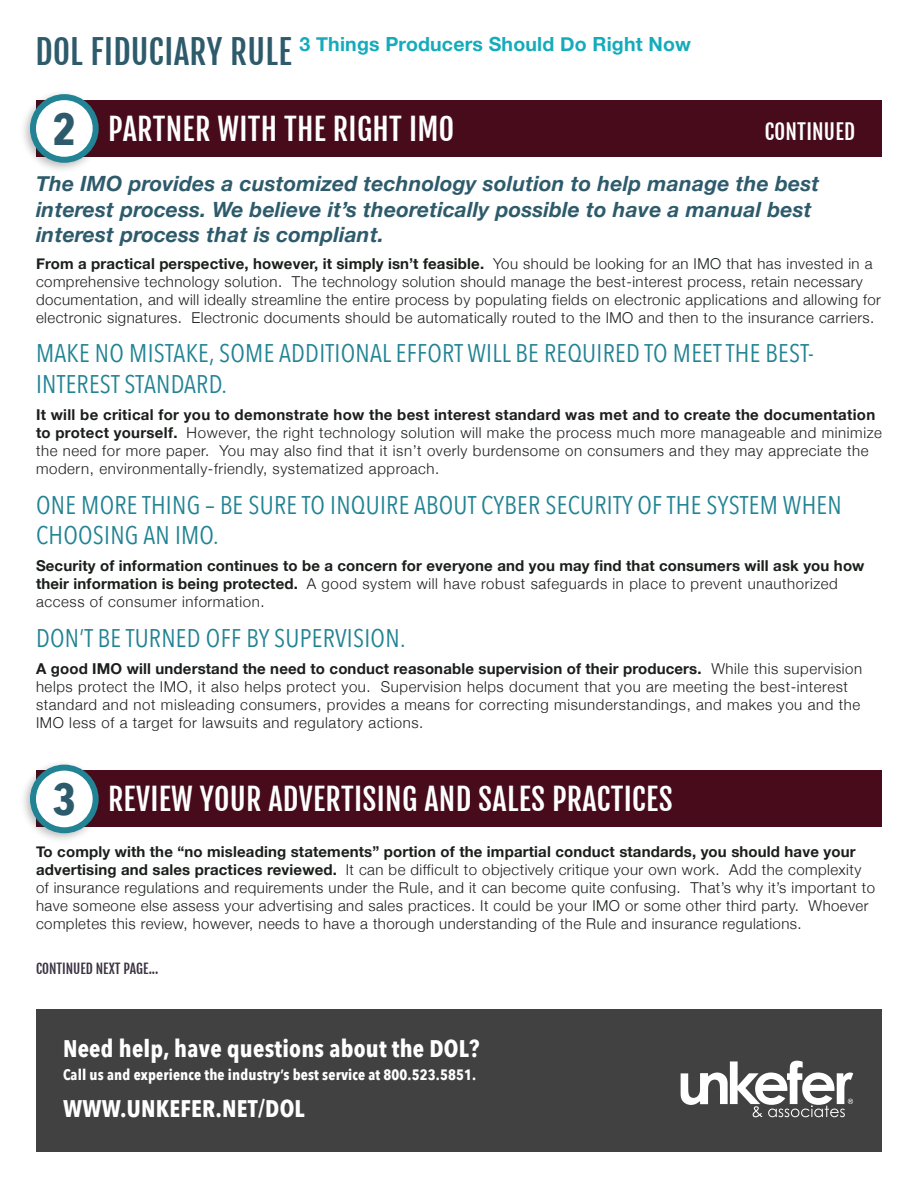
<style>
.page{position:relative;width:918px;height:1188px;background:#fff}
.page>*{position:absolute;margin:0;border:0;box-sizing:border-box;transform-origin:0 0}
.t1{font:700 45px "Avenir Next Condensed";color:#2e5b6b}
.t2{font:30px "Fjalla One";letter-spacing:.01em;color:#fff}
.t3{font:25.5px/30.6px "Avenir Next Condensed";letter-spacing:.01em;color:#218393}
.t4{font:700 24px "Avenir Next Condensed";letter-spacing:.01em;color:#fff}
.t5{font:italic 700 21px/25.2px "Helvetica Neue";letter-spacing:.01em;color:#2e5b6b}
.t6{font:21px "Fjalla One";letter-spacing:.01em;color:#fff}
.t7{font:700 19.5px "Helvetica Neue";letter-spacing:.01em;color:#14abbb}
.t8{font:300 15px/18px "Helvetica Neue";letter-spacing:.03em;color:#1b1f1b}
.t9{font:700 15px/18px "Helvetica Neue";letter-spacing:.01em;color:#1b1f1b}
.t10{font:700 15px "Avenir Next Condensed";letter-spacing:.01em;color:#fff}
.t11{font:13.5px "Fjalla One";color:#3b3343}
.s1{font-family:"Fjalla One";font-weight:400;font-size:33.15px;color:#2e5b6b}
.s2{font-weight:700}
.s3{font-weight:300}
</style>
<div class="page">
<div style="left:36px;top:100px;width:846px;height:57px;background:#480b1b"></div>
<div style="left:19px;top:89px;width:85px;height:85px;background:#231f20;opacity:.3"></div>
<div style="left:33px;top:97px;width:63px;height:63px;background:#fff;border-radius:50%"></div>
<div style="left:30px;top:94px;width:69px;height:69px;border:6px solid #218393;border-radius:50%"></div>
<div style="left:36px;top:771px;width:846px;height:56px;background:#480b1b"></div>
<div style="left:19px;top:760px;width:85px;height:84px;background:#231f20;opacity:.3"></div>
<div style="left:33px;top:768px;width:63px;height:62px;background:#fff;border-radius:50%"></div>
<div style="left:30px;top:765px;width:69px;height:68px;border:6px solid #218393;border-radius:50%"></div>
<div style="left:36px;top:1010px;width:846px;height:142px;background:#424142"></div>
<svg style="left:681px;top:1061px;width:172px;height:56px"></svg>
<p class="t7" style="left:36px;top:29px;width:657px"><span class="s1">DOL FIDUCIARY RULE</span> 3 Things Producers Should Do Right Now</p>
<p class="t1" style="left:53px;top:101px;width:25px">2</p>
<p class="t2" style="left:108px;top:111px;width:348px">PARTNER WITH THE RIGHT IMO</p>
<p class="t6" style="left:765px;top:119px;width:92px">CONTINUED</p>
<p class="t5" style="left:36px;top:172px;width:785px">The IMO provides a customized technology solution to help manage the best interest process. We believe it’s theoretically possible to have a manual best interest process that is compliant.</p>
<p class="t8" style="left:36px;top:253px;width:847px"><span class="s2">From a practical perspective, however, it simply isn’t feasible.</span> You should be looking for an IMO that has invested in a comprehensive technology solution. The technology solution should manage the best-interest process, retain necessary documentation, and will ideally streamline the entire process by populating fields on electronic applications and allowing for electronic signatures. Electronic documents should be automatically routed to the IMO and then to the insurance carriers.</p>
<p class="t3" style="left:36px;top:337px;width:780px">MAKE NO MISTAKE, SOME ADDITIONAL EFFORT WILL BE REQUIRED TO MEET THE BEST-<br>INTEREST STANDARD.</p>
<p class="t8" style="left:36px;top:405px;width:848px"><span class="s2">It will be critical for you to demonstrate how the best interest standard was met and to create the documentation to protect yourself.</span> However, the right technology solution will make the process much more manageable and minimize the need for more paper. You may also find that it isn’t overly burdensome on consumers and they may appreciate the modern, environmentally-friendly, systematized approach.</p>
<p class="t3" style="left:36px;top:488px;width:807px">ONE MORE THING – BE SURE TO INQUIRE ABOUT CYBER SECURITY OF THE SYSTEM WHEN<br>CHOOSING AN IMO.</p>
<p class="t9" style="left:36px;top:557px;width:830px">Security of information continues to be a concern for everyone and you may find that consumers will ask you how their information is being protected. <span class="s3">A good system will have robust safeguards in place to prevent unauthorized access of consumer information.</span></p>
<p class="t3" style="left:36px;top:621px;width:371px">DON’T BE TURNED OFF BY SUPERVISION.</p>
<p class="t8" style="left:36px;top:658px;width:828px"><span class="s2">A good IMO will understand the need to conduct reasonable supervision of their producers.</span> While this supervision helps protect the IMO, it also helps protect you. Supervision helps document that you are meeting the best-interest standard and not misleading consumers, provides a means for correcting misunderstandings, and makes you and the IMO less of a target for lawsuits and regulatory actions.</p>
<p class="t1" style="left:53px;top:772px;width:25px">3</p>
<p class="t2" style="left:108px;top:781px;width:566px">REVIEW YOUR ADVERTISING AND SALES PRACTICES</p>
<p class="t8" style="left:36px;top:842px;width:841px"><span class="s2">To comply with the “no misleading statements” portion of the impartial conduct standards, you should have your advertising and sales practices reviewed.</span> It can be difficult to objectively critique your own work. Add the complexity of insurance regulations and requirements under the Rule, and it can become quite confusing. That’s why it’s important to have someone else assess your advertising and sales practices. It could be your IMO or some other third party. Whoever completes this review, however, needs to have a thorough understanding of the Rule and insurance regulations.</p>
<p class="t11" style="left:36px;top:960px;width:124px">CONTINUED NEXT PAGE...</p>
<p class="t4" style="left:63px;top:1034px;width:418px">Need help, have questions about the DOL?</p>
<p class="t10" style="left:63px;top:1065px;width:415px">Call us and experience the industry’s best service at 800.523.5851.</p>
<p class="t4" style="left:63px;top:1094px;width:243px">WWW.UNKEFER.NET/DOL</p>
</div>
